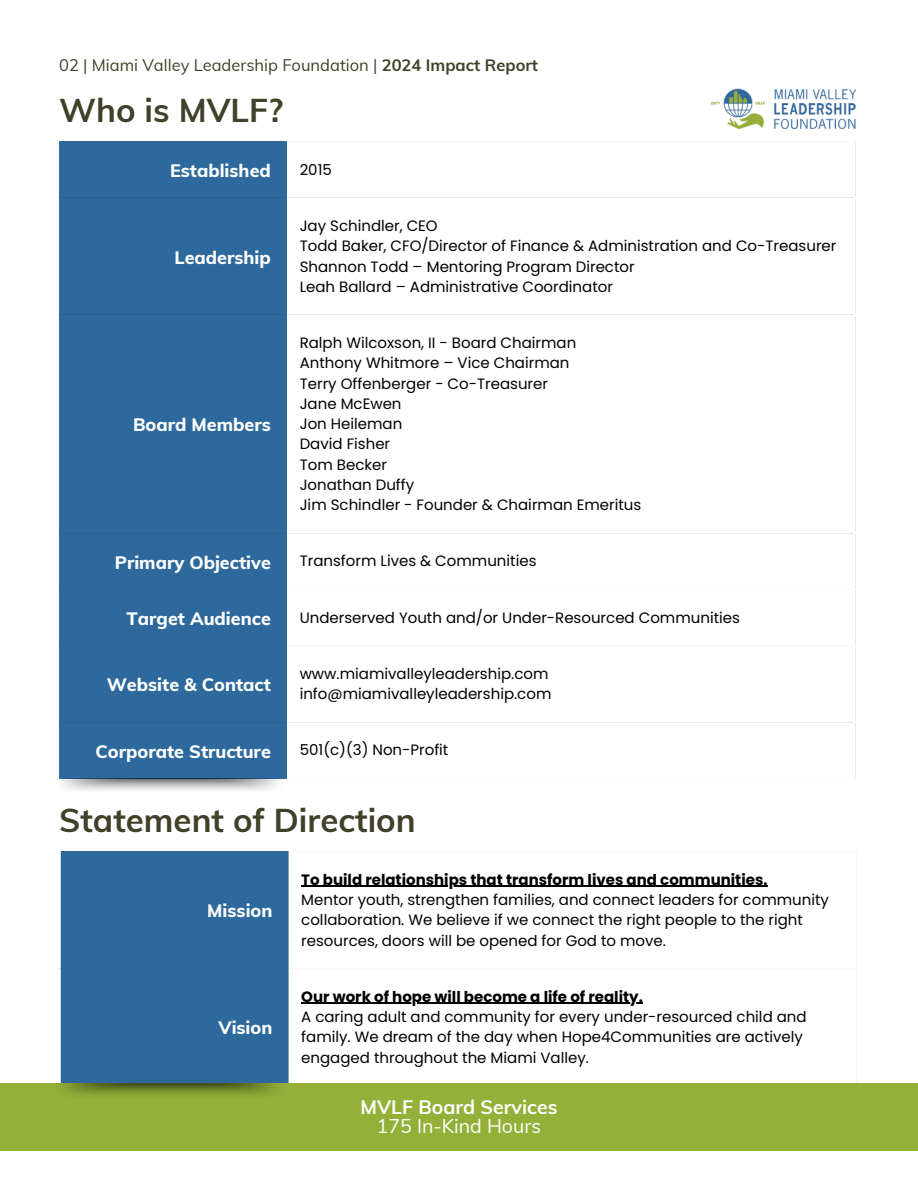
<style>
.page{position:relative;width:918px;height:1188px;background:#fff}
.page>*{position:absolute;margin:0;border:0;box-sizing:border-box;transform-origin:0 0}
.t1{font:700 33px "Muli";color:#414029}
.t2{font:700 19.5px "Muli";color:#fff}
.t3{font:19.5px "Muli";color:#fff}
.t4{font:800 18px "Muli";color:#fff}
.t5{font:16.5px "Muli";color:#414029}
.t6{font:15px/20.2px "Poppins";color:#000}
.t7{font:700 15px "Poppins";color:#000}
.s1{font-weight:700}
</style>
<div class="page">
<div style="left:60px;top:142px;width:224px;height:636px;background:#2d699c"></div>
<hr style="left:59px;top:142px;width:1px;height:636px;background:#2d699c">
<hr style="left:59px;top:141px;width:225px;height:1px;background:#2d699c">
<hr style="left:59px;top:197px;width:225px;height:1px;background:#2d699c">
<hr style="left:59px;top:314px;width:225px;height:1px;background:#2d699c">
<hr style="left:59px;top:533px;width:225px;height:1px;background:#2d699c">
<hr style="left:59px;top:589px;width:225px;height:1px;background:#2d699c">
<hr style="left:59px;top:645px;width:225px;height:1px;background:#2d699c">
<hr style="left:59px;top:722px;width:225px;height:1px;background:#2d699c">
<hr style="left:59px;top:778px;width:225px;height:1px;background:#2d699c">
<hr style="left:284px;top:141px;width:3px;height:638px;background:#2d699c">
<div style="left:62px;top:852px;width:223px;height:232px;background:#2d699c"></div>
<hr style="left:301px;top:886px;width:467px;height:1px;background:#000">
<hr style="left:301px;top:1003px;width:342px;height:1px;background:#000">
<hr style="left:61px;top:852px;width:1px;height:233px;background:#2d699c">
<hr style="left:61px;top:851px;width:224px;height:1px;background:#2d699c">
<hr style="left:61px;top:968px;width:224px;height:1px;background:#2d699c">
<svg style="left:285px;top:851px;width:4px;height:233px"></svg>
<div style="left:0;top:1084px;width:918px;height:67px;background:#95b039"></div>
<img style="left:712px;top:88px;width:144px;height:42px">
<p class="t5" style="left:59px;top:54px;width:480px">02 | Miami Valley Leadership Foundation | <span class="s1">2024 Impact Report</span></p>
<p class="t1" style="left:59px;top:89px;width:226px">Who is MVLF?</p>
<p class="t4" style="left:170px;top:159px;width:102px">Established</p>
<h1 class="t6" style="left:300px;top:159px;width:34px">2015</h1>
<p class="t4" style="left:174px;top:246px;width:98px">Leadership</p>
<p class="t4" style="left:133px;top:413px;width:139px">Board Members</p>
<p class="t6" style="left:300px;top:216px;width:140px">Jay Schindler, CEO</p>
<p class="t6" style="left:300px;top:236px;width:538px">Todd Baker, CFO/Director of Finance &amp; Administration and Co-Treasurer</p>
<p class="t6" style="left:300px;top:256px;width:337px">Shannon Todd – Mentoring Program Director</p>
<p class="t6" style="left:300px;top:276px;width:315px">Leah Ballard – Administrative Coordinator</p>
<p class="t6" style="left:300px;top:333px;width:278px">Ralph Wilcoxson, II - Board Chairman</p>
<p class="t6" style="left:300px;top:353px;width:271px">Anthony Whitmore – Vice Chairman</p>
<p class="t6" style="left:300px;top:373px;width:250px">Terry Offenberger - Co-Treasurer</p>
<p class="t6" style="left:300px;top:393px;width:103px">Jane McEwen</p>
<p class="t6" style="left:300px;top:414px;width:104px">Jon Heileman</p>
<p class="t6" style="left:300px;top:434px;width:92px">David Fisher</p>
<p class="t6" style="left:300px;top:454px;width:89px">Tom Becker</p>
<p class="t6" style="left:300px;top:474px;width:116px">Jonathan Duffy</p>
<p class="t6" style="left:300px;top:495px;width:343px">Jim Schindler - Founder &amp; Chairman Emeritus</p>
<p class="t4" style="left:115px;top:550px;width:158px">Primary Objective</p>
<p class="t6" style="left:300px;top:551px;width:238px">Transform Lives &amp; Communities</p>
<p class="t4" style="left:127px;top:607px;width:146px">Target Audience</p>
<p class="t6" style="left:300px;top:607px;width:442px">Underserved Youth and/or Under-Resourced Communities</p>
<p class="t4" style="left:107px;top:673px;width:166px">Website &amp; Contact</p>
<p class="t6" style="left:300px;top:663px;width:250px">www.miamivalleyleadership.com</p>
<p class="t6" style="left:300px;top:684px;width:253px">info@miamivalleyleadership.com</p>
<p class="t4" style="left:96px;top:739px;width:177px">Corporate Structure</p>
<p class="t6" style="left:300px;top:740px;width:150px">501(c)(3) Non-Profit</p>
<p class="t1" style="left:59px;top:799px;width:358px">Statement of Direction</p>
<p class="t4" style="left:207px;top:899px;width:67px">Mission</p>
<p class="t4" style="left:218px;top:1016px;width:56px">Vision</p>
<p class="t7" style="left:301px;top:869px;width:468px">To build relationships that transform lives and communities.</p>
<p class="t6" style="left:301px;top:890px;width:529px">Mentor youth, strengthen families, and connect leaders for community collaboration. We believe if we connect the right people to the right resources, doors will be opened for God to move.</p>
<h1 class="t7" style="left:301px;top:986px;width:343px">Our work of hope will become a life of reality.</h1>
<p class="t6" style="left:301px;top:1007px;width:507px">A caring adult and community for every under-resourced child and family. We dream of the day when Hope4Communities are actively engaged throughout the Miami Valley.</p>
<p class="t2" style="left:361px;top:1094px;width:198px">MVLF Board Services</p>
<p class="t3" style="left:377px;top:1113px;width:166px">175 In-Kind Hours</p>
</div>
